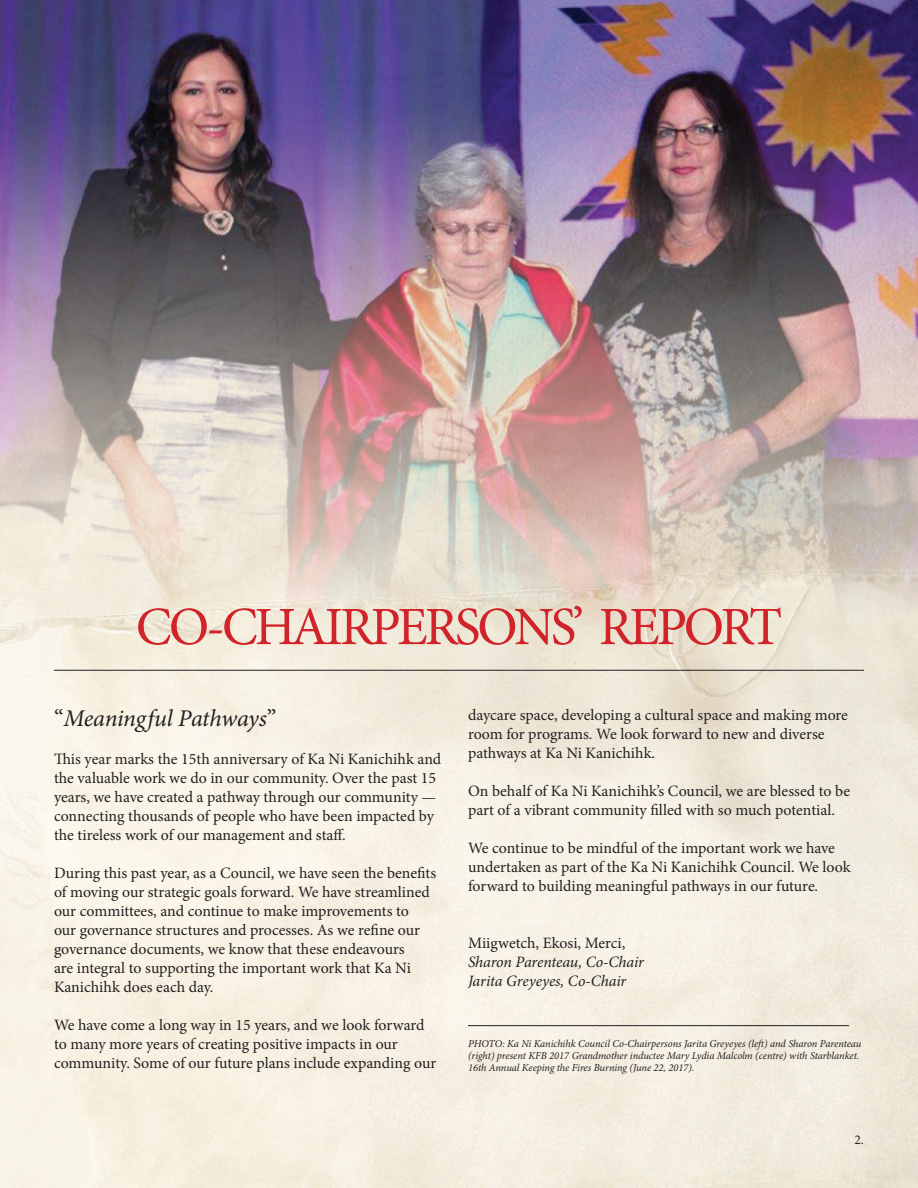
<style>
.page{position:relative;width:918px;height:1188px;background:#fff}
.page>*{position:absolute;margin:0;border:0;box-sizing:border-box;transform-origin:0 0}
.t1{font:54px "Minion Pro";letter-spacing:-.06em;color:#d1232a}
.t2{font:italic 24px "Minion Pro";letter-spacing:-.015em;color:#231f20}
.t3{font:15.9px/19px "Minion Pro";letter-spacing:-.005em;color:#231f20}
.t4{font:italic 15.9px/19px "Minion Pro";letter-spacing:-.01em;color:#231f20}
.t5{font:13.5px "Minion Pro";color:#231f20}
.t6{font:italic 10.5px/12px "Minion Pro";letter-spacing:-.01em;color:#231f20}
.s1{font-style:normal}
</style>
<div class="page">
<img style="left:0;top:0;width:918px;height:1188px">
<hr style="left:54px;top:670px;width:810px;height:1px;background:#231f20">
<hr style="left:468px;top:1025px;width:381px;height:1px;background:#231f20">
<h1 class="t1" style="left:136px;top:591px;width:648px">CO-CHAIRPERSONS’ REPORT</h1>
<h2 class="t2" style="left:54px;top:702px;width:224px"><span class="s1">“</span>Meaningful Pathways<span class="s1">”</span></h2>
<p class="t3" style="left:54px;top:749px;width:389px">This year marks the 15th anniversary of Ka Ni Kanichihk and the valuable work we do in our community. Over the past 15 years, we have created a pathway through our community — connecting thousands of people who have been impacted by the tireless work of our management and staff.</p>
<p class="t3" style="left:54px;top:864px;width:384px">During this past year, as a Council, we have seen the benefits of moving our strategic goals forward. We have streamlined our committees, and continue to make improvements to<br>our governance structures and processes. As we refine our governance documents, we know that these endeavours<br>are integral to supporting the important work that Ka Ni Kanichihk does each day.</p>
<p class="t3" style="left:54px;top:1016px;width:384px">We have come a long way in 15 years, and we look forward to many more years of creating positive impacts in our community. Some of our future plans include expanding our</p>
<p class="t3" style="left:468px;top:705px;width:382px">daycare space, developing a cultural space and making more room for programs. We look forward to new and diverse pathways at Ka Ni Kanichihk.</p>
<p class="t3" style="left:468px;top:782px;width:384px">On behalf of Ka Ni Kanichihk’s Council, we are blessed to be part of a vibrant community filled with so much potential.</p>
<p class="t3" style="left:468px;top:839px;width:384px">We continue to be mindful of the important work we have undertaken as part of the Ka Ni Kanichihk Council. We look forward to building meaningful pathways in our future.</p>
<p class="t3" style="left:468px;top:934px;width:159px">Miigwetch, Ekosi, Merci,</p>
<p class="t4" style="left:468px;top:953px;width:178px">Sharon Parenteau, Co-Chair<br>Jarita Greyeyes, Co-Chair</p>
<p class="t6" style="left:468px;top:1037px;width:395px">PHOTO: Ka Ni Kanichihk Council Co-Chairpersons Jarita Greyeyes (left) and Sharon Parenteau (right) present KFB 2017 Grandmother inductee Mary Lydia Malcolm (centre) with Starblanket.<br>16th Annual Keeping the Fires Burning (June 22, 2017).</p>
<p class="t5" style="left:854px;top:1130px;width:11px">2.</p>
</div>
